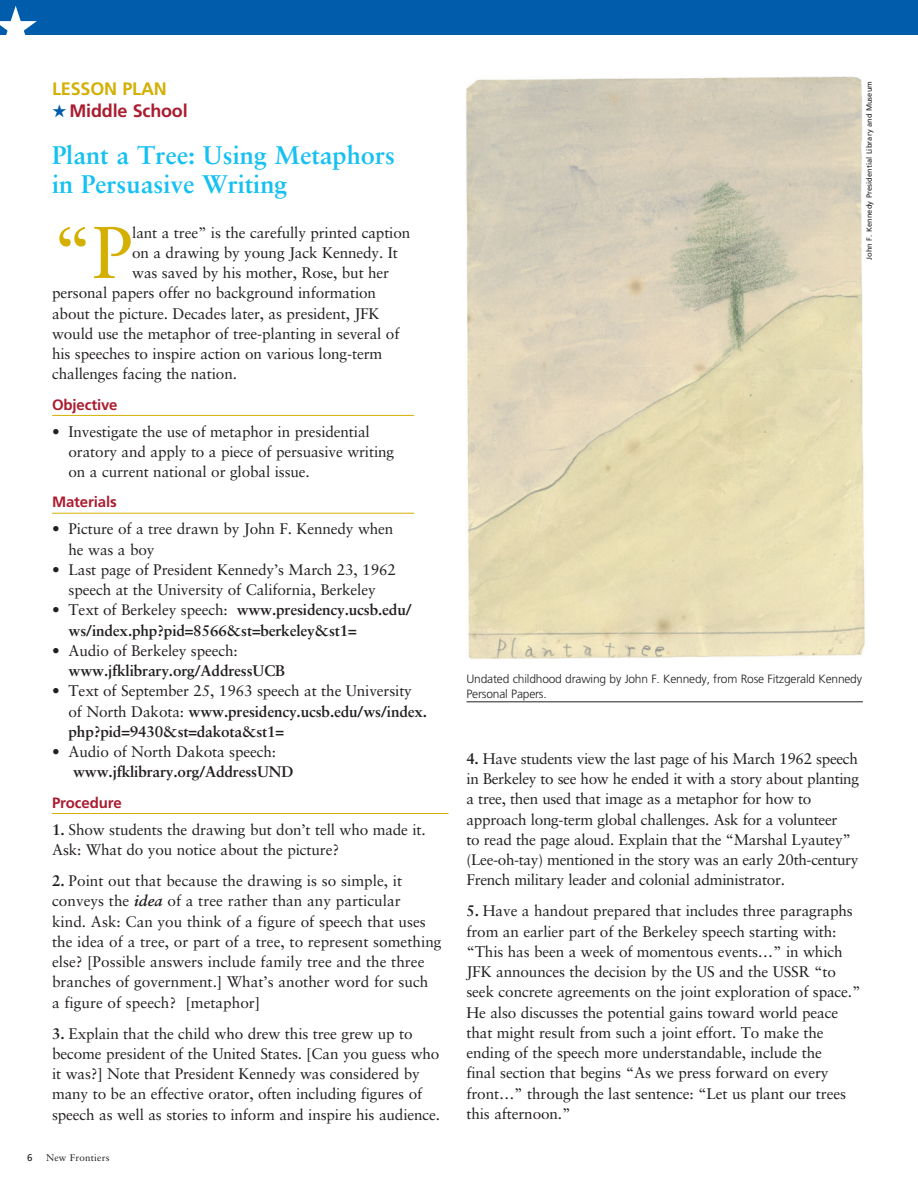
<style>
.page{position:relative;width:918px;height:1188px;background:#fff}
.page>*{position:absolute;margin:0;border:0;box-sizing:border-box;transform-origin:0 0}
.t1{font:73.35px "Sabon";color:#d4b005}
.t2{font:700 25.5px/28.5px "Sabon";color:#15c0f2}
.t3{font:700 18px "Frutiger";letter-spacing:-.01em;color:#aa1d30}
.t4{font:700 18px "Frutiger";letter-spacing:-.01em;color:#d4b005}
.t5{font:15.3px/20.2px "Sabon";letter-spacing:-.01em;color:#231f20}
.t6{font:700 15.3px/20.2px "Sabon";letter-spacing:-.01em;color:#231f20}
.t7{font:700 15px "Frutiger";letter-spacing:-.01em;color:#aa1d30}
.t8{font:300 12px/14.4px "Frutiger";letter-spacing:-.015em;color:#231f20}
.t9{font:9.75px "Sabon";letter-spacing:.02em;color:#231f20}
.t10{font:9.75px "Frutiger";color:#231f20}
.t11{font:7.5px "Frutiger";letter-spacing:.01em;color:#231f20}
.s1{color:#015dab}
.s2{font-weight:400}
.s3{font-weight:700}
.s4{font-weight:700;font-style:italic}
</style>
<div class="page">
<div style="left:0;top:0;width:918px;height:35px;background:#015dab"></div>
<hr style="left:52px;top:415px;width:362px;height:1px;background:#d4b005">
<hr style="left:52px;top:513px;width:362px;height:1px;background:#d4b005">
<hr style="left:52px;top:813px;width:396px;height:1px;background:#d4b005">
<img style="left:466px;top:77px;width:399px;height:582px">
<hr style="left:466px;top:701px;width:397px;height:1px;background:#231f20">
<p class="t4" style="left:52px;top:78px;width:116px">LESSON PLAN</p>
<p class="t3" style="left:52px;top:100px;width:137px"><span class="s1">★</span> Middle School</p>
<h2 class="t2" style="left:52px;top:141px;width:344px">Plant a Tree: Using Metaphors in Persuasive Writing</h2>
<h1 class="t1" style="left:52px;top:209px;width:82px">“P</h1>
<p class="t5" style="left:132px;top:222px;width:280px">lant a tree” is the carefully printed caption</p>
<p class="t5" style="left:132px;top:242px;width:267px">on a drawing by young Jack Kennedy. It</p>
<p class="t5" style="left:132px;top:262px;width:259px">was saved by his mother, Rose, but her</p>
<p class="t5" style="left:52px;top:283px;width:326px">personal papers offer no background information</p>
<p class="t5" style="left:52px;top:303px;width:329px">about the picture. Decades later, as president, JFK</p>
<p class="t5" style="left:52px;top:323px;width:349px">would use the metaphor of tree-planting in several of</p>
<p class="t5" style="left:52px;top:343px;width:332px">his speeches to inspire action on various long-term</p>
<p class="t5" style="left:52px;top:364px;width:186px">challenges facing the nation.</p>
<p class="t7" style="left:52px;top:396px;width:67px">Objective</p>
<p class="t5" style="left:69px;top:421px;width:327px;text-indent:-16px">• Investigate the use of metaphor in presidential oratory and apply to a piece of persuasive writing on a current national or global issue.</p>
<p class="t7" style="left:52px;top:493px;width:66px">Materials</p>
<p class="t5" style="left:69px;top:519px;width:326px;text-indent:-16px">• Picture of a tree drawn by John F. Kennedy when he was a boy</p>
<p class="t5" style="left:52px;top:559px;width:345px;text-align:center">• Last page of President Kennedy’s March 23, 1962 speech at the University of California, Berkeley</p>
<p class="t6" style="left:69px;top:600px;width:345px;text-indent:-16px"><span class="s2">• Text of Berkeley speech:</span> www.presidency.ucsb.edu/ ws/index.php?pid=8566&amp;st=berkeley&amp;st1=</p>
<p class="t5" style="left:52px;top:640px;width:187px">• Audio of Berkeley speech:</p>
<p class="t6" style="left:69px;top:660px;width:218px">www.jfklibrary.org/AddressUCB</p>
<p class="t6" style="left:69px;top:681px;width:360px;text-indent:-16px"><span class="s2">• Text of September 25, 1963 speech at the University of North Dakota:</span> www.presidency.ucsb.edu/ws/index. php?pid=9430&amp;st=dakota&amp;st1=</p>
<p class="t5" style="left:52px;top:742px;width:226px">• Audio of North Dakota speech:</p>
<p class="t6" style="left:73px;top:762px;width:222px">www.jfklibrary.org/AddressUND</p>
<p class="t7" style="left:52px;top:794px;width:71px">Procedure</p>
<p class="t5" style="left:52px;top:819px;width:375px"><span class="s3">1.</span> Show students the drawing but don’t tell who made it.<br>Ask: What do you notice about the picture?</p>
<p class="t5" style="left:52px;top:870px;width:391px"><span class="s3">2.</span> Point out that because the drawing is so simple, it conveys the <span class="s4">idea</span> of a tree rather than any particular<br>kind. Ask: Can you think of a figure of speech that uses the idea of a tree, or part of a tree, to represent something else? [Possible answers include family tree and the three branches of government.] What’s another word for such<br>a figure of speech? [metaphor]</p>
<p class="t5" style="left:52px;top:1023px;width:390px"><span class="s3">3.</span> Explain that the child who drew this tree grew up to become president of the United States. [Can you guess who it was?] Note that President Kennedy was considered by many to be an effective orator, often including figures of speech as well as stories to inform and inspire his audience.</p>
<p class="t10" style="left:27px;top:1152px;width:7px">6</p>
<p class="t9" style="left:46px;top:1152px;width:65px">New Frontiers</p>
<p class="t11" style="left:865px;top:260px;width:180px;rotate:-90deg">John F. Kennedy Presidential Library and Museum</p>
<p class="t8" style="left:466px;top:672px;width:397px">Undated childhood drawing by John F. Kennedy, from Rose Fitzgerald Kennedy<br>Personal Papers.</p>
<p class="t5" style="left:466px;top:748px;width:394px"><span class="s3">4.</span> Have students view the last page of his March 1962 speech in Berkeley to see how he ended it with a story about planting a tree, then used that image as a metaphor for how to approach long-term global challenges. Ask for a volunteer<br>to read the page aloud. Explain that the “Marshal Lyautey” (Lee-oh-tay) mentioned in the story was an early 20th-century French military leader and colonial administrator.</p>
<p class="t5" style="left:466px;top:901px;width:396px"><span class="s3">5.</span> Have a handout prepared that includes three paragraphs from an earlier part of the Berkeley speech starting with: “This has been a week of momentous events…” in which JFK announces the decision by the US and the USSR “to seek concrete agreements on the joint exploration of space.” He also discusses the potential gains toward world peace that might result from such a joint effort. To make the ending of the speech more understandable, include the<br>final section that begins “As we press forward on every front…” through the last sentence: “Let us plant our trees this afternoon.”</p>
</div>
